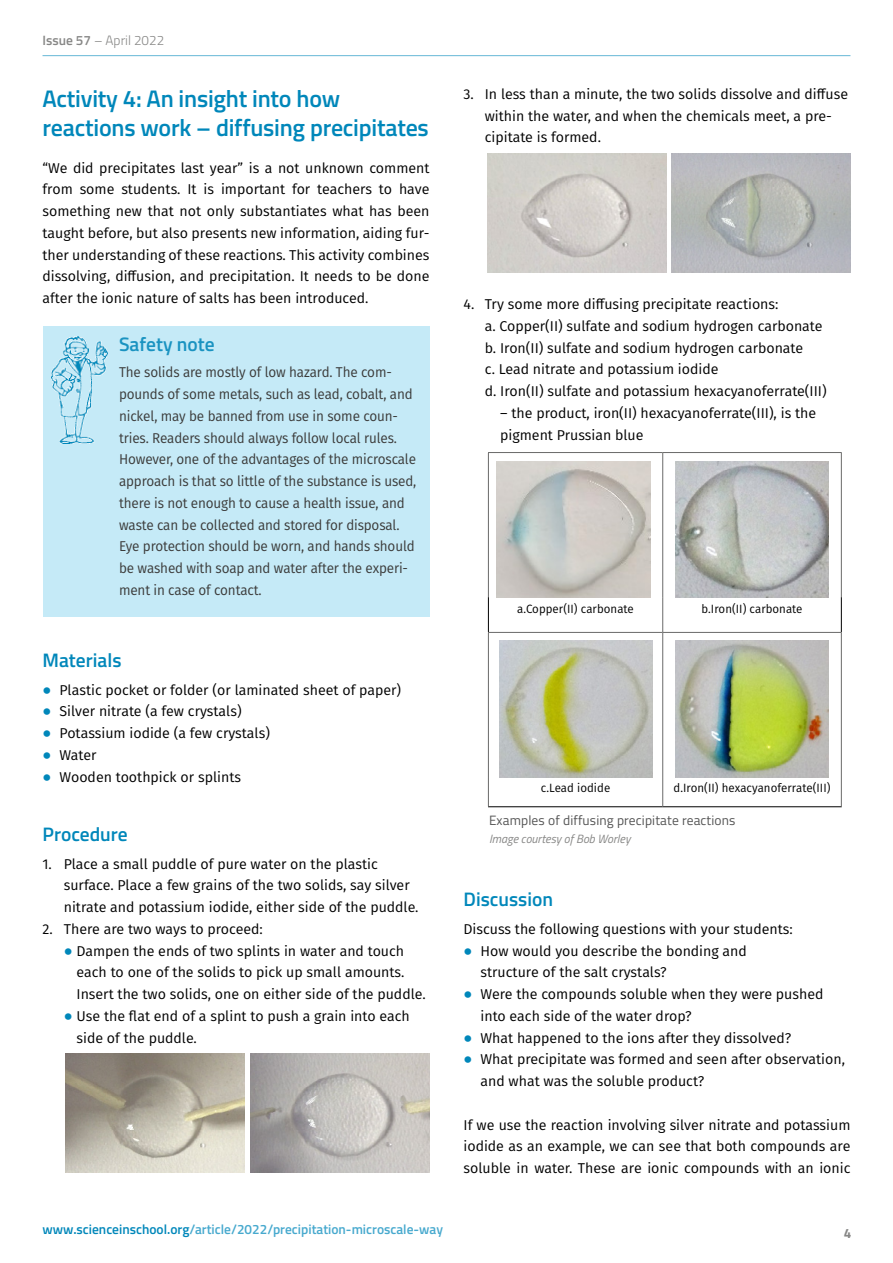
<style>
.page{position:relative;width:893px;height:1263px;background:#fff}
.page>*{position:absolute;margin:0;border:0;box-sizing:border-box;transform-origin:0 0}
.Heading_2_-_2_lines{font:600 24px/28.5px "Titillium Web";letter-spacing:-.01em;color:#0087ba}
.Heading_3{font:600 19.5px "Titillium Web";color:#0087ba}
.Heading_Safety_note{font:600 19.5px "Titillium Web";color:#1a93c1}
.copy_FIRA{font:14.25px/21.8px "Fira Sans";color:#000}
.List_figures_FIRA{font:14.25px/21.8px "Fira Sans";color:#000}
.Copy_safety_note{font:14.25px/21.8px "Fira Sans";letter-spacing:-.01em;color:#3b3b3a;scale:.95 1}
.t1{font:600 13.5px "Titillium Web";color:#47a9ce}
.t2{font:13.5px "Titillium Web";letter-spacing:.01em;color:#565656}
.t3{font:300 13.5px "Titillium Web";color:#878786}
.t4{font:700 13.5px "Titillium Web";color:#878786}
.copy_box_FIRA{font:12px "Fira Sans";letter-spacing:.005em;color:#000;scale:.96 1}
.Credit{font:italic 12px "Titillium Web";color:#878786}
.s1{font-weight:600}
.s2{color:#0087ba}
</style>
<div class="page">
<hr style="left:43px;top:55px;width:807px;height:1px;background:#66b7d6">
<div style="left:43px;top:326px;width:386px;height:41px;background:#c5eaf7"></div>
<div style="left:43px;top:343px;width:386px;height:251px;background:#c5eaf7"></div>
<div style="left:43px;top:582px;width:386px;height:34px;background:#c5eaf7"></div>
<img style="left:65px;top:1053px;width:179px;height:119px">
<img style="left:251px;top:1053px;width:178px;height:119px">
<img style="left:488px;top:153px;width:178px;height:119px">
<img style="left:672px;top:153px;width:178px;height:119px">
<hr style="left:488px;top:597px;width:1px;height:35px;background:#000">
<hr style="left:841px;top:597px;width:1px;height:35px;background:#000">
<hr style="left:488px;top:806px;width:175px;height:1px;background:#000">
<hr style="left:663px;top:806px;width:179px;height:1px;background:#000">
<hr style="left:488px;top:452px;width:175px;height:1px;background:#6a6a69">
<hr style="left:488px;top:453px;width:1px;height:144px;background:#6a6a69">
<hr style="left:663px;top:452px;width:179px;height:1px;background:#6a6a69">
<hr style="left:841px;top:453px;width:1px;height:144px;background:#6a6a69">
<hr style="left:488px;top:632px;width:175px;height:1px;background:#6a6a69">
<hr style="left:488px;top:633px;width:1px;height:144px;background:#6a6a69">
<hr style="left:663px;top:632px;width:179px;height:1px;background:#6a6a69">
<hr style="left:841px;top:633px;width:1px;height:144px;background:#6a6a69">
<svg style="left:488px;top:777px;width:1px;height:29px"></svg>
<svg style="left:841px;top:777px;width:1px;height:29px"></svg>
<hr style="left:662px;top:453px;width:1px;height:144px;background:#6a6a69">
<hr style="left:662px;top:597px;width:1px;height:35px;background:#6a6a69">
<hr style="left:662px;top:633px;width:1px;height:144px;background:#6a6a69">
<svg style="left:662px;top:777px;width:1px;height:29px"></svg>
<img style="left:497px;top:461px;width:153px;height:136px">
<img style="left:675px;top:461px;width:154px;height:136px">
<img style="left:499px;top:641px;width:153px;height:136px">
<img style="left:675px;top:641px;width:154px;height:136px">
<img style="left:51px;top:336px;width:56px;height:108px">
<p class="t3" style="left:43px;top:31px;width:123px"><span class="s1">Issue 57</span> – April 2022</p>
<p class="Heading_2_-_2_lines" style="left:43px;top:83px;width:388px">Activity 4: An insight into how reactions work – diffusing precipitates</p>
<p class="copy_FIRA" style="left:43px;top:156px;width:388px;text-align:justify">“We did precipitates last year” is a not unknown comment from some students. It is important for teachers to have something new that not only substantiates what has been taught before, but also presents new information, aiding fur&shy;ther understanding of these reactions. This activity combines dissolving, diffusion, and precipitation. It needs to be done after the ionic nature of salts has been introduced.</p>
<p class="Heading_Safety_note" style="left:119px;top:330px;width:97px">Safety note</p>
<p class="Copy_safety_note" style="left:119px;top:361px;width:314px">The solids are mostly of low hazard. The com&shy;pounds of some metals, such as lead, cobalt, and nickel, may be banned from use in some coun&shy;tries. Readers should always follow local rules.<br>However, one of the advantages of the microscale approach is that so little of the substance is used, there is not enough to cause a health issue, and waste can be collected and stored for disposal.<br>Eye protection should be worn, and hands should be washed with soap and water after the experi&shy;ment in case of contact.</p>
<p class="Heading_3" style="left:43px;top:645px;width:81px">Materials</p>
<p class="copy_FIRA" style="left:43px;top:678px;width:360px"><span class="s2">⦁</span> Plastic pocket or folder (or laminated sheet of paper)</p>
<p class="copy_FIRA" style="left:43px;top:700px;width:201px"><span class="s2">⦁</span> Silver nitrate (a few crystals)</p>
<p class="copy_FIRA" style="left:43px;top:722px;width:229px"><span class="s2">⦁</span> Potassium iodide (a few crystals)</p>
<p class="copy_FIRA" style="left:43px;top:744px;width:56px"><span class="s2">⦁</span> Water</p>
<p class="copy_FIRA" style="left:43px;top:765px;width:200px"><span class="s2">⦁</span> Wooden toothpick or splints</p>
<p class="Heading_3" style="left:43px;top:819px;width:87px">Procedure</p>
<p class="List_figures_FIRA" style="left:64px;top:852px;width:356px;text-indent:-21px">1. Place a small puddle of pure water on the plastic surface. Place a few grains of the two solids, say silver nitrate and potassium iodide, either side of the puddle.</p>
<p class="List_figures_FIRA" style="left:43px;top:918px;width:222px">2. There are two ways to proceed:</p>
<p class="copy_FIRA" style="left:77px;top:939px;width:351px;text-indent:-13px"><span class="s2">⦁</span> Dampen the ends of two splints in water and touch each to one of the solids to pick up small amounts.<br>Insert the two solids, one on either side of the puddle.</p>
<p class="copy_FIRA" style="left:77px;top:1005px;width:335px;text-indent:-13px"><span class="s2">⦁</span> Use the flat end of a splint to push a grain into each side of the puddle.</p>
<p class="List_figures_FIRA" style="left:485px;top:83px;width:365px;text-indent:-21px">3. In less than a minute, the two solids dissolve and diffuse within the water, and when the chemicals meet, a pre&shy;cipitate is formed.</p>
<p class="List_figures_FIRA" style="left:463px;top:293px;width:316px">4. Try some more diffusing precipitate reactions:</p>
<p class="List_figures_FIRA" style="left:485px;top:315px;width:339px">a. Copper(II) sulfate and sodium hydrogen carbonate</p>
<p class="List_figures_FIRA" style="left:485px;top:336px;width:320px">b. Iron(II) sulfate and sodium hydrogen carbonate</p>
<p class="List_figures_FIRA" style="left:485px;top:358px;width:235px">c. Lead nitrate and potassium iodide</p>
<p class="List_figures_FIRA" style="left:485px;top:380px;width:343px">d. Iron(II) sulfate and potassium hexacyanoferrate(III)</p>
<p class="List_figures_FIRA" style="left:500px;top:402px;width:317px">– the product, iron(II) hexacyanoferrate(III), is the pigment Prussian blue</p>
<p class="copy_box_FIRA" style="left:517px;top:599px;width:123px">a.Copper(II) carbonate</p>
<p class="copy_box_FIRA" style="left:701px;top:599px;width:107px">b.Iron(II) carbonate</p>
<p class="copy_box_FIRA" style="left:541px;top:779px;width:74px">c.Lead iodide</p>
<p class="copy_box_FIRA" style="left:674px;top:779px;width:165px">d.Iron(II) hexacyanoferrate(III)</p>
<p class="t2" style="left:489px;top:810px;width:248px">Examples of diffusing precipitate reactions</p>
<p class="Credit" style="left:489px;top:830px;width:143px">Image courtesy of Bob Worley</p>
<p class="Heading_3" style="left:463px;top:885px;width:91px">Discussion</p>
<p class="copy_FIRA" style="left:463px;top:918px;width:331px">Discuss the following questions with your students:</p>
<p class="copy_FIRA" style="left:480px;top:939px;width:268px;text-indent:-17px"><span class="s2">⦁</span> How would you describe the bonding and structure of the salt crystals?</p>
<p class="copy_FIRA" style="left:480px;top:983px;width:344px;text-indent:-17px"><span class="s2">⦁</span> Were the compounds soluble when they were pushed into each side of the water drop?</p>
<p class="copy_FIRA" style="left:463px;top:1026px;width:329px"><span class="s2">⦁</span> What happened to the ions after they dissolved?</p>
<p class="copy_FIRA" style="left:480px;top:1048px;width:366px;text-indent:-17px"><span class="s2">⦁</span> What precipitate was formed and seen after observation, and what was the soluble product?</p>
<p class="copy_FIRA" style="left:463px;top:1113px;width:388px;text-align:justify">If we use the reaction involving silver nitrate and potassium iodide as an example, we can see that both compounds are soluble in water. These are ionic compounds with an ionic</p>
<p class="t1" style="left:43px;top:1219px;width:402px"><span class="s2">www.scienceinschool.org</span>/article/2022/precipitation-microscale-way</p>
<p class="t4" style="left:844px;top:1223px;width:9px">4</p>
</div>
